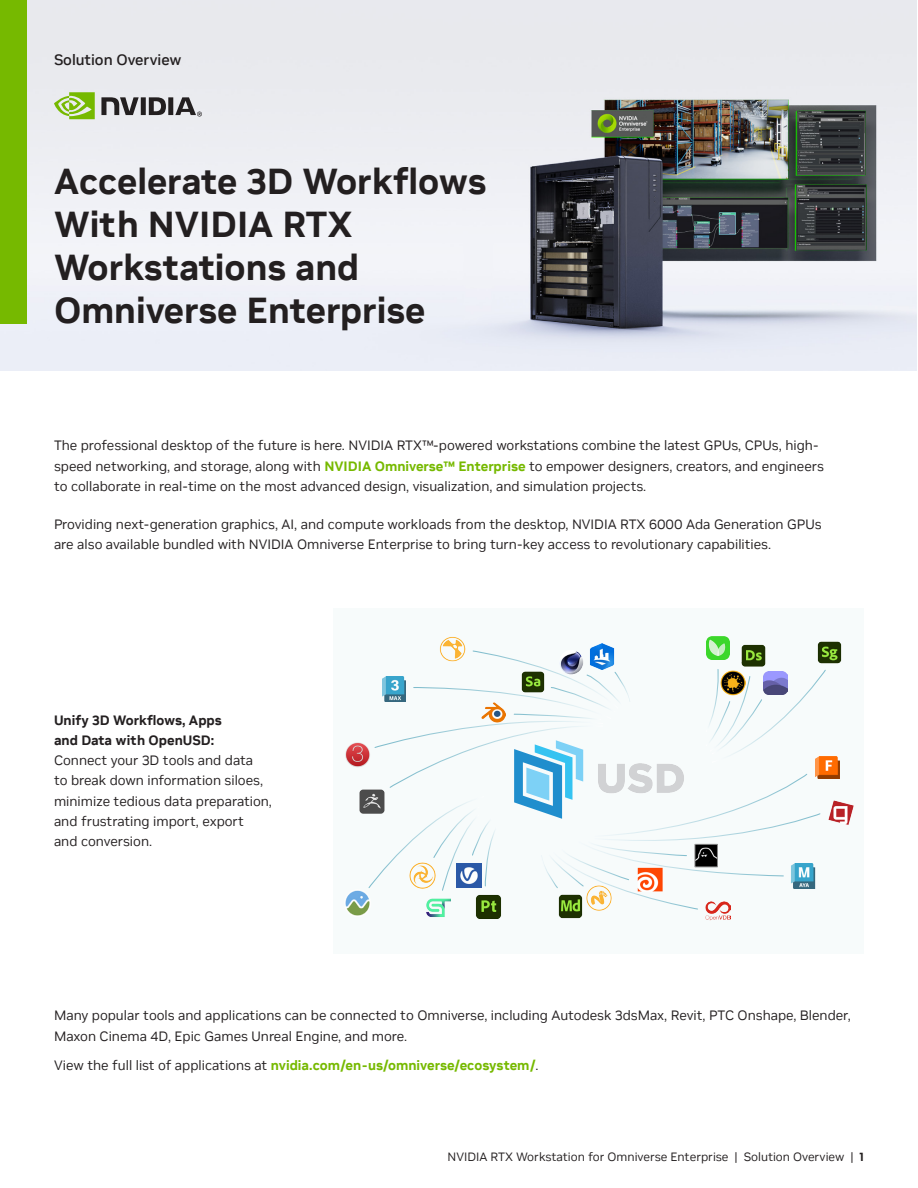
<style>
.page{position:relative;width:918px;height:1188px;background:#fff}
.page>*{position:absolute;margin:0;border:0;box-sizing:border-box;transform-origin:0 0}
.H1_-_Bold_24{font:700 36px/43.2px "NVIDIA Sans";color:#231f20}
.Eyebrow_Folio_Medium_10{font:500 15px "NVIDIA Sans";color:#231f20}
.H4_-_Bold_12{font:13.5px/20.2px "NVIDIA Sans";color:#231f20}
.Body_-_Bullet_01_-_9{font:13.5px/20.2px "NVIDIA Sans";color:#231f20}
.H4_-_Bold_12-2{font:700 13.5px "NVIDIA Sans";color:#76b900}
.t1{font:12px "NVIDIA Sans";color:#231f20}
.s1{font-weight:700;color:#76b900}
.s2{font-weight:700}
.s3{font-weight:400;color:#231f20}
</style>
<div class="page">
<img style="left:0;top:0;width:916px;height:370px">
<svg style="left:54px;top:92px;width:41px;height:27px"></svg>
<svg style="left:101px;top:97px;width:101px;height:20px;background:#8b898c"></svg>
<div style="left:0;top:0;width:27px;height:323px;background:#76b900"></div>
<img style="left:439px;top:636px;width:26px;height:14px">
<img style="left:589px;top:643px;width:26px;height:7px">
<img style="left:345px;top:742px;width:23px;height:26px">
<img style="left:359px;top:789px;width:9px;height:25px">
<img style="left:817px;top:641px;width:25px;height:23px">
<img style="left:345px;top:890px;width:23px;height:26px">
<img style="left:426px;top:910px;width:19px;height:8px">
<img style="left:475px;top:910px;width:27px;height:9px">
<img style="left:706px;top:637px;width:24px;height:13px">
<img style="left:741px;top:645px;width:25px;height:5px">
<img style="left:558px;top:910px;width:25px;height:9px">
<img style="left:826px;top:757px;width:14px;height:21px">
<img style="left:705px;top:910px;width:25px;height:10px">
<img style="left:828px;top:800px;width:26px;height:25px">
<svg style="left:368px;top:650px;width:458px;height:260px"></svg>
<img style="left:595px;top:739px;width:90px;height:81px">
<p class="Eyebrow_Folio_Medium_10" style="left:54px;top:50px;width:129px">Solution Overview</p>
<p class="H1_-_Bold_24" style="left:54px;top:160px;width:434px">Accelerate 3D Workflows<br>With NVIDIA RTX<br>Workstations and<br>Omniverse Enterprise</p>
<p class="H4_-_Bold_12" style="left:54px;top:436px;width:771px">The professional desktop of the future is here. NVIDIA RTX™-powered workstations combine the latest GPUs, CPUs, high&shy;speed networking, and storage, along with <span class="s1">NVIDIA Omniverse™ Enterprise</span> to empower designers, creators, and engineers to collaborate in real-time on the most advanced design, visualization, and simulation projects.</p>
<p class="H4_-_Bold_12" style="left:54px;top:514px;width:769px">Providing next-generation graphics, AI, and compute workloads from the desktop, NVIDIA RTX 6000 Ada Generation GPUs are also available bundled with NVIDIA Omniverse Enterprise to bring turn-key access to revolutionary capabilities.</p>
<p class="Body_-_Bullet_01_-_9" style="left:54px;top:710px;width:220px"><span class="s2">Unify 3D Workflows, Apps<br>and Data with OpenUSD:<br></span>Connect your 3D tools and data<br>to break down information siloes, minimize tedious data preparation, and frustrating import, export<br>and conversion.</p>
<p class="H4_-_Bold_12" style="left:54px;top:1006px;width:798px">Many popular tools and applications can be connected to Omniverse, including Autodesk 3dsMax, Revit, PTC Onshape, Blender,<br>Maxon Cinema 4D, Epic Games Unreal Engine, and more.</p>
<p class="H4_-_Bold_12-2" style="left:54px;top:1057px;width:486px"><span class="s3">View the full list of applications at</span> nvidia.com/en-us/omniverse/ecosystem/<span class="s3">.</span></p>
<p class="t1" style="left:448px;top:1150px;width:418px">NVIDIA RTX Workstation for Omniverse Enterprise | Solution Overview | <span class="s2">1</span></p>
</div>
